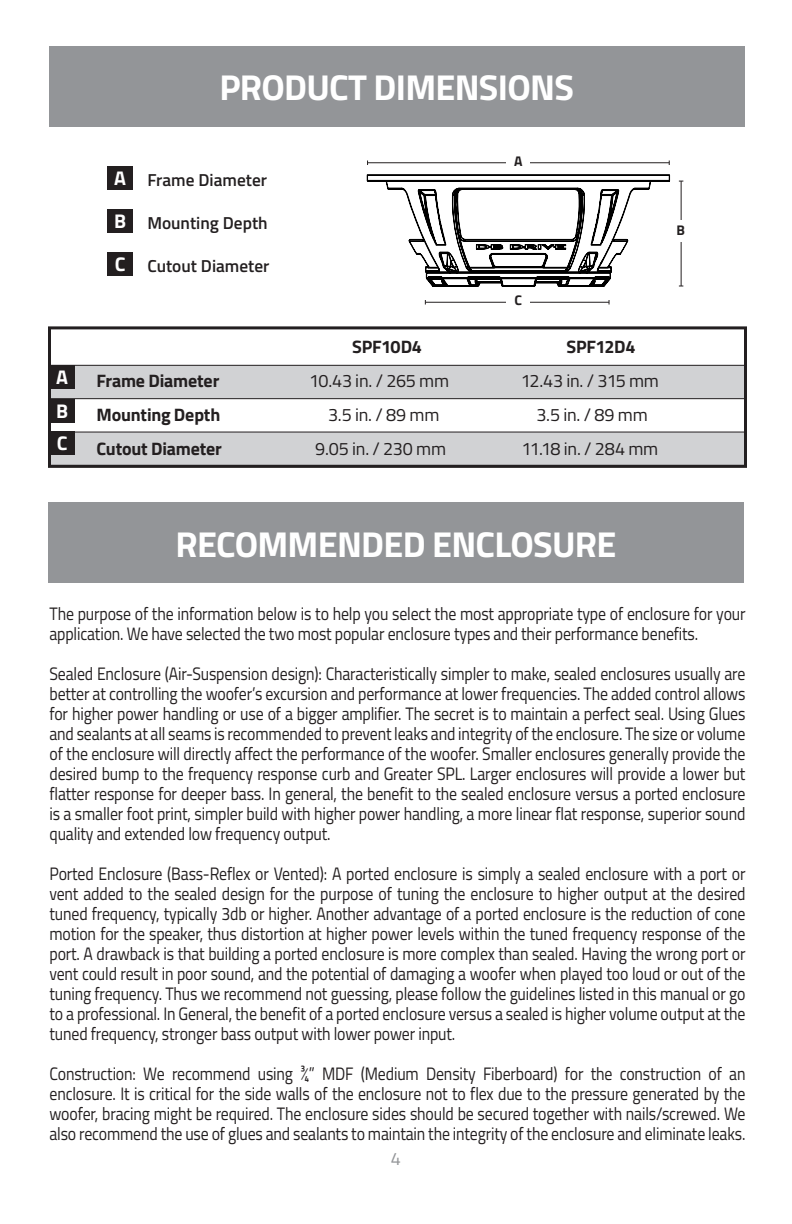
<style>
.page{position:relative;width:792px;height:1224px;background:#fff}
.page>*{position:absolute;margin:0;border:0;box-sizing:border-box;transform-origin:0 0}
.t1{font:700 36px "Titillium Web";letter-spacing:-.02em;color:#fff}
.t2{font:700 19.8px "Titillium Web";color:#fff}
.t3{font:18px/20px "Titillium Web";letter-spacing:-.01em;color:#231f20;text-align:justify;scale:.88 1}
.t4{font:18px "Titillium Web";letter-spacing:-.01em;color:#231f20}
.t5{font:700 18px "Titillium Web";letter-spacing:-.01em;color:#231f20}
.t6{font:18px "Titillium Web";letter-spacing:-.03em;color:#231f20}
.t7{font:18px "Titillium Web";color:#939598}
.t8{font:600 17.4px "Titillium Web";color:#231f20}
.t9{font:700 14px "Titillium Web";color:#231f20}
</style>
<div class="page">
<div style="left:49px;top:47px;width:696px;height:80px;background:#939598"></div>
<div style="left:50px;top:432px;width:696px;height:33px;background:#d1d2d4"></div>
<div style="left:50px;top:365px;width:696px;height:34px;background:#d1d2d4"></div>
<div style="left:49px;top:365px;width:697px;height:34px;border:1px solid #231f20"></div>
<div style="left:48px;top:326px;width:699px;height:142px;border:3px solid #231f20"></div>
<div style="left:107px;top:166px;width:26px;height:24px;background:#231f20"></div>
<div style="left:49px;top:365px;width:26px;height:24px;background:#231f20"></div>
<div style="left:107px;top:209px;width:26px;height:24px;background:#231f20"></div>
<div style="left:49px;top:399px;width:26px;height:24px;background:#231f20"></div>
<div style="left:107px;top:252px;width:26px;height:24px;background:#231f20"></div>
<div style="left:49px;top:432px;width:26px;height:23px;background:#231f20"></div>
<svg style="left:367px;top:160px;width:303px;height:343px"></svg>
<hr style="left:368px;top:162px;width:301px;height:1px;background:#231f20">
<hr style="left:425px;top:302px;width:184px;height:1px;background:#231f20">
<hr style="left:681px;top:181px;width:1px;height:105px;background:#231f20">
<div style="left:507px;top:150px;width:23px;height:22px;background:#fff"></div>
<div style="left:507px;top:290px;width:23px;height:21px;background:#fff"></div>
<div style="left:669px;top:221px;width:23px;height:21px;background:#fff"></div>
<div style="left:48px;top:503px;width:696px;height:80px;background:#939598"></div>
<p class="t1" style="left:219px;top:60px;width:356px">PRODUCT DIMENSIONS</p>
<p class="t2" style="left:56px;top:361px;width:13px">A</p>
<p class="t2" style="left:56px;top:396px;width:14px">B</p>
<p class="t2" style="left:57px;top:428px;width:12px">C</p>
<p class="t2" style="left:114px;top:163px;width:13px">A</p>
<p class="t2" style="left:114px;top:206px;width:14px">B</p>
<p class="t2" style="left:115px;top:249px;width:12px">C</p>
<p class="t8" style="left:147px;top:166px;width:121px">Frame Diameter</p>
<p class="t8" style="left:147px;top:210px;width:122px">Mounting Depth</p>
<p class="t8" style="left:147px;top:253px;width:124px">Cutout Diameter</p>
<p class="t9" style="left:514px;top:151px;width:10px">A</p>
<p class="t9" style="left:515px;top:290px;width:9px">C</p>
<p class="t5" style="left:352px;top:333px;width:71px">SPF10D4</p>
<p class="t5" style="left:567px;top:333px;width:71px">SPF12D4</p>
<p class="t5" style="left:97px;top:367px;width:124px">Frame Diameter</p>
<p class="t4" style="left:309px;top:368px;width:142px">10.43 in. / 265 mm</p>
<p class="t6" style="left:521px;top:368px;width:140px">12.43 in. / 315 mm</p>
<p class="t5" style="left:97px;top:401px;width:125px">Mounting Depth</p>
<p class="t4" style="left:328px;top:402px;width:113px">3.5 in. / 89 mm</p>
<p class="t4" style="left:536px;top:402px;width:113px">3.5 in. / 89 mm</p>
<p class="t5" style="left:97px;top:435px;width:127px">Cutout Diameter</p>
<p class="t4" style="left:315px;top:436px;width:132px">9.05 in. / 230 mm</p>
<p class="t4" style="left:521px;top:436px;width:138px">11.18 in. / 284 mm</p>
<p class="t9" style="left:677px;top:219px;width:10px">B</p>
<p class="t1" style="left:175px;top:517px;width:443px">RECOMMENDED ENCLOSURE</p>
<p class="t3" style="left:50px;top:603px;width:793px">The purpose of the information below is to help you select the most appropriate type of enclosure for your application. We have selected the two most popular enclosure types and their performance benefits.</p>
<p class="t3" style="left:50px;top:663px;width:793px">Sealed Enclosure (Air-Suspension design): Characteristically simpler to make, sealed enclosures usually are better at controlling the woofer’s excursion and performance at lower frequencies. The added control allows for higher power handling or use of a bigger amplifier. The secret is to maintain a perfect seal. Using Glues and sealants at all seams is recommended to prevent leaks and integrity of the enclosure. The size or volume of the enclosure will directly affect the performance of the woofer. Smaller enclosures generally provide the desired bump to the frequency response curb and Greater SPL. Larger enclosures will provide a lower but flatter response for deeper bass. In general, the benefit to the sealed enclosure versus a ported enclosure is a smaller foot print, simpler build with higher power handling, a more linear flat response, superior sound quality and extended low frequency output.</p>
<p class="t3" style="left:50px;top:863px;width:793px">Ported Enclosure (Bass-Reflex or Vented): A ported enclosure is simply a sealed enclosure with a port or vent added to the sealed design for the purpose of tuning the enclosure to higher output at the desired tuned frequency, typically 3db or higher. Another advantage of a ported enclosure is the reduction of cone motion for the speaker, thus distortion at higher power levels within the tuned frequency response of the port. A drawback is that building a ported enclosure is more complex than sealed. Having the wrong port or vent could result in poor sound, and the potential of damaging a woofer when played too loud or out of the tuning frequency. Thus we recommend not guessing, please follow the guidelines listed in this manual or go to a professional. In General, the benefit of a ported enclosure versus a sealed is higher volume output at the tuned frequency, stronger bass output with lower power input.</p>
<p class="t3" style="left:50px;top:1063px;width:792px">Construction: We recommend using ¾” MDF (Medium Density Fiberboard) for the construction of an enclosure. It is critical for the side walls of the enclosure not to flex due to the pressure generated by the woofer, bracing might be required. The enclosure sides should be secured together with nails/screwed. We also recommend the use of glues and sealants to maintain the integrity of the enclosure and eliminate leaks.</p>
<p class="t7" style="left:391px;top:1146px;width:12px">4</p>
</div>
